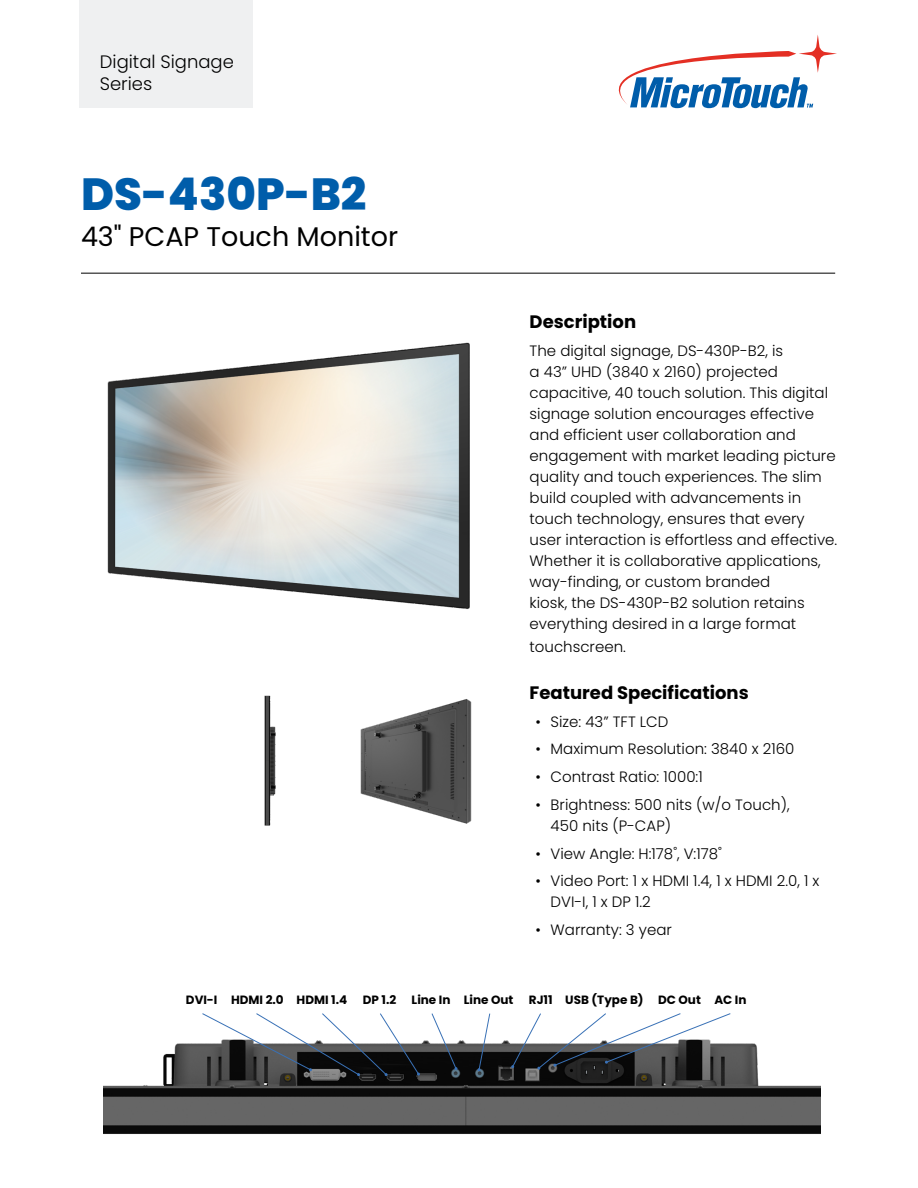
<style>
.page{position:relative;width:918px;height:1188px;background:#fff}
.page>*{position:absolute;margin:0;border:0;box-sizing:border-box;transform-origin:0 0}
.Product_Model{font:800 45px "Poppins";color:#005daa}
.Product_Type{font:27px "Poppins";color:#000}
.Body_Head{font:700 18px "Poppins";color:#000}
.Series{font:300 18px/22.5px "Poppins";color:#000}
.Body{font:300 15px/21px "Poppins";color:#000}
.Ports{font:700 12px "Poppins";color:#000}
</style>
<div class="page">
<div style="left:80px;top:0;width:173px;height:108px;background:#eff0f1"></div>
<svg style="left:618px;top:35px;width:219px;height:73px"></svg>
<img style="left:107px;top:342px;width:363px;height:267px">
<img style="left:264px;top:695px;width:12px;height:131px">
<img style="left:360px;top:699px;width:112px;height:125px">
<hr style="left:81px;top:273px;width:754px;height:1px;background:#000">
<img style="left:103px;top:1040px;width:717px;height:94px">
<svg style="left:201px;top:1013px;width:219px;height:63px"></svg>
<svg style="left:431px;top:1013px;width:27px;height:57px"></svg>
<svg style="left:478px;top:1013px;width:13px;height:58px"></svg>
<svg style="left:511px;top:1013px;width:220px;height:57px"></svg>
<p class="Series" style="left:100px;top:50px;width:136px">Digital Signage<br>Series</p>
<p class="Product_Model" style="left:81px;top:168px;width:287px">DS-430P-B2</p>
<p class="Product_Type" style="left:81px;top:221px;width:319px">43" PCAP Touch Monitor</p>
<p class="Body_Head" style="left:530px;top:312px;width:108px">Description</p>
<p class="Body" style="left:530px;top:341px;width:309px">The digital signage, DS-430P-B2, is<br>a 43” UHD (3840 x 2160) projected capacitive, 40 touch solution. This digital signage solution encourages effective and efficient user collaboration and engagement with market leading picture quality and touch experiences. The slim build coupled with advancements in touch technology, ensures that every user interaction is effortless and effective.<br>Whether it is collaborative applications, way-finding, or custom branded<br>kiosk, the DS-430P-B2 solution retains everything desired in a large format</p>
<p class="Body" style="left:530px;top:636px;width:98px">touchscreen.</p>
<p class="Body_Head" style="left:530px;top:682px;width:221px">Featured Specifications</p>
<p class="Body" style="left:536px;top:711px;width:134px">• Size: 43” TFT LCD</p>
<p class="Body" style="left:536px;top:739px;width:260px">• Maximum Resolution: 3840 x 2160</p>
<p class="Body" style="left:536px;top:767px;width:169px">• Contrast Ratio: 1000:1</p>
<p class="Body" style="left:551px;top:794px;width:241px;text-indent:-15px">• Brightness: 500 nits (w/o Touch),<br>450 nits (P-CAP)</p>
<p class="Body" style="left:536px;top:843px;width:188px">• View Angle: H:178˚, V:178˚</p>
<p class="Body" style="left:551px;top:871px;width:270px;text-indent:-15px">• Video Port: 1 x HDMI 1.4, 1 x HDMI 2.0, 1 x<br>DVI-I, 1 x DP 1.2</p>
<p class="Body" style="left:536px;top:920px;width:138px">• Warranty: 3 year</p>
<p class="Ports" style="left:186px;top:993px;width:33px">DVI-I</p>
<p class="Ports" style="left:231px;top:993px;width:54px">HDMI 2.0</p>
<p class="Ports" style="left:297px;top:993px;width:52px">HDMI 1.4</p>
<p class="Ports" style="left:363px;top:993px;width:35px">DP 1.2</p>
<p class="Ports" style="left:412px;top:993px;width:40px">Line In</p>
<p class="Ports" style="left:464px;top:993px;width:51px">Line Out</p>
<p class="Ports" style="left:529px;top:993px;width:25px">RJ11</p>
<p class="Ports" style="left:565px;top:993px;width:80px">USB (Type B)</p>
<p class="Ports" style="left:658px;top:993px;width:44px">DC Out</p>
<p class="Ports" style="left:714px;top:993px;width:34px">AC In</p>
</div>
